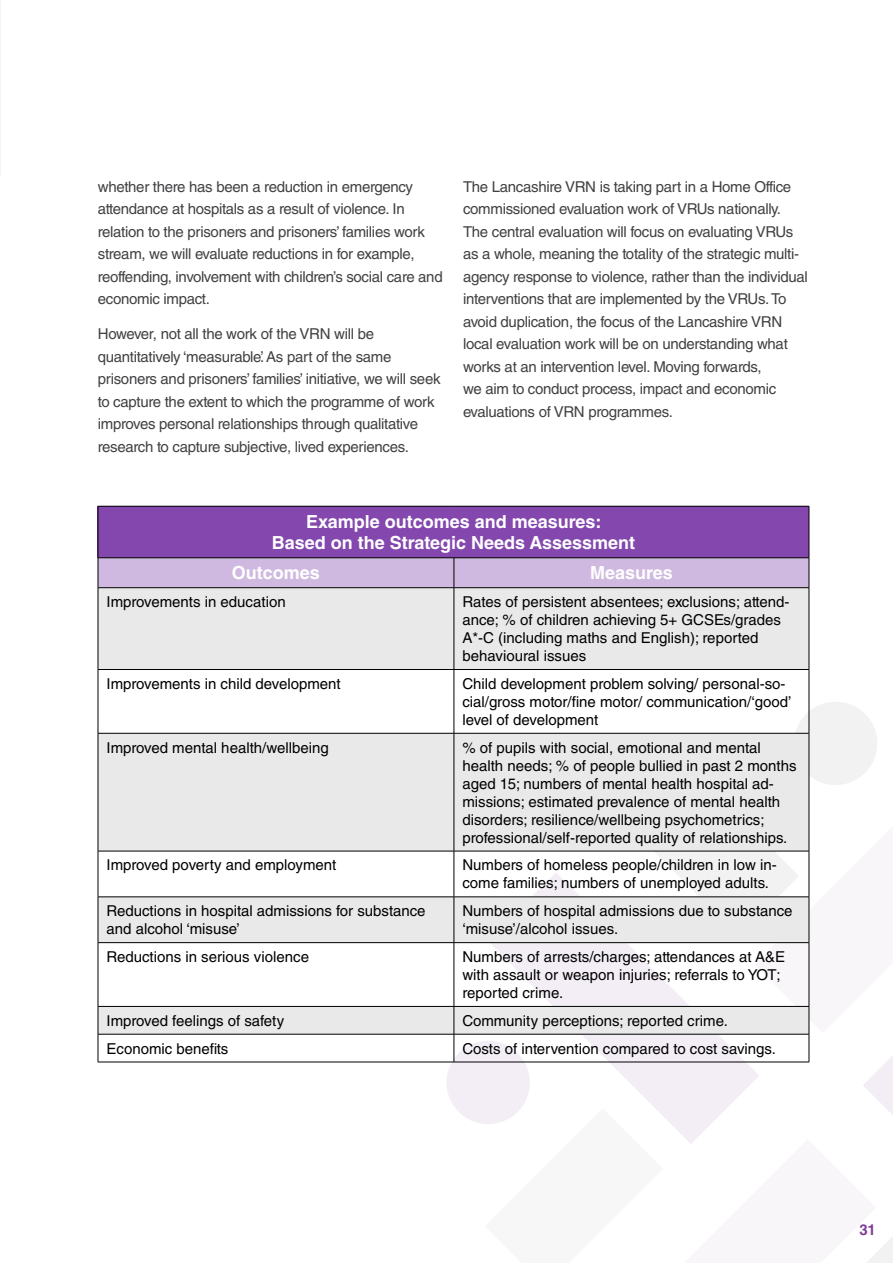
<style>
.page{position:relative;width:893px;height:1263px;background:#fff}
.page>*{position:absolute;margin:0;border:0;box-sizing:border-box;transform-origin:0 0}
.t1{font:700 18px/21.6px "Helvetica LT Std";color:#fff;text-align:center}
.t2{font:15px/18px "Helvetica LT Std";color:#000}
.t3{font:15px/22.5px "Helvetica LT Std";letter-spacing:-.02em;color:#414042}
.t4{font:700 15px "Helvetica LT Std";color:#7f3f98}
</style>
<div class="page">
<div style="left:794px;top:702px;width:83px;height:83px;background:#f2f2f2;border-radius:50%"></div>
<div style="left:446px;top:1041px;width:84px;height:83px;background:#f3eef6;border-radius:50%"></div>
<div style="left:98px;top:506px;width:711px;height:52px;background:#8347ad"></div>
<svg style="left:99px;top:588px;width:710px;height:446px;fill:#e9e9ea"></svg>
<hr style="left:98px;top:506px;width:356px;height:1px;background:#000">
<hr style="left:98px;top:506px;width:1px;height:52px;background:#000">
<hr style="left:454px;top:506px;width:355px;height:1px;background:#000">
<hr style="left:809px;top:506px;width:1px;height:52px;background:#000">
<hr style="left:98px;top:557px;width:356px;height:1px;background:#000">
<hr style="left:454px;top:557px;width:355px;height:1px;background:#000">
<div style="left:98px;top:558px;width:712px;height:30px;background:#d0b9e0"></div>
<hr style="left:98px;top:587px;width:356px;height:1px;background:#000">
<hr style="left:98px;top:588px;width:1px;height:81px;background:#000">
<hr style="left:454px;top:587px;width:355px;height:1px;background:#000">
<hr style="left:454px;top:588px;width:1px;height:81px;background:#000">
<hr style="left:809px;top:588px;width:1px;height:81px;background:#000">
<hr style="left:98px;top:669px;width:356px;height:1px;background:#000">
<hr style="left:98px;top:670px;width:1px;height:63px;background:#000">
<hr style="left:454px;top:669px;width:355px;height:1px;background:#000">
<hr style="left:454px;top:670px;width:1px;height:63px;background:#000">
<hr style="left:809px;top:670px;width:1px;height:63px;background:#000">
<hr style="left:98px;top:851px;width:1px;height:46px;background:#000">
<hr style="left:454px;top:851px;width:1px;height:46px;background:#000">
<hr style="left:98px;top:943px;width:1px;height:63px;background:#000">
<hr style="left:454px;top:943px;width:1px;height:63px;background:#000">
<hr style="left:98px;top:1062px;width:356px;height:1px;background:#000">
<hr style="left:454px;top:1062px;width:355px;height:1px;background:#000">
<hr style="left:98px;top:733px;width:356px;height:1px;background:#000">
<hr style="left:98px;top:733px;width:1px;height:118px;background:#000">
<hr style="left:98px;top:851px;width:356px;height:1px;background:#000">
<hr style="left:454px;top:733px;width:355px;height:1px;background:#000">
<hr style="left:454px;top:733px;width:1px;height:118px;background:#000">
<hr style="left:809px;top:733px;width:1px;height:118px;background:#000">
<hr style="left:454px;top:851px;width:355px;height:1px;background:#000">
<hr style="left:454px;top:896px;width:355px;height:1px;background:#000">
<hr style="left:454px;top:942px;width:355px;height:1px;background:#000">
<hr style="left:98px;top:896px;width:356px;height:1px;background:#000">
<hr style="left:98px;top:897px;width:1px;height:45px;background:#000">
<hr style="left:454px;top:897px;width:1px;height:45px;background:#000">
<hr style="left:98px;top:942px;width:356px;height:1px;background:#000">
<hr style="left:98px;top:1006px;width:356px;height:1px;background:#000">
<svg style="left:98px;top:1006px;width:1px;height:56px"></svg>
<hr style="left:98px;top:1034px;width:356px;height:1px;background:#000">
<hr style="left:454px;top:1006px;width:355px;height:1px;background:#000">
<svg style="left:454px;top:1006px;width:1px;height:56px"></svg>
<svg style="left:485px;top:758px;width:408px;height:505px"></svg>
<hr style="left:454px;top:1034px;width:355px;height:1px;background:#000">
<p class="t3" style="left:98px;top:175px;width:346px">whether there has been a reduction in emergency attendance at hospitals as a result of violence. In relation to the prisoners and prisoners’ families work stream, we will evaluate reductions in for example, reoffending, involvement with children’s social care and economic impact.</p>
<p class="t3" style="left:98px;top:323px;width:344px">However, not all the work of the VRN will be quantitatively ‘measurable’. As part of the same prisoners and prisoners’ families’ initiative, we will seek to capture the extent to which the programme of work improves personal relationships through qualitative research to capture subjective, lived experiences.</p>
<p class="t3" style="left:463px;top:175px;width:346px">The Lancashire VRN is taking part in a Home Office commissioned evaluation work of VRUs nationally.<br>The central evaluation will focus on evaluating VRUs as a whole, meaning the totality of the strategic multi&shy;agency response to violence, rather than the individual interventions that are implemented by the VRUs. To avoid duplication, the focus of the Lancashire VRN local evaluation work will be on understanding what works at an intervention level. Moving forwards,<br>we aim to conduct process, impact and economic evaluations of VRN programmes.</p>
<p class="t1" style="left:272px;top:510px;width:365px">Example outcomes and measures:<br>Based on the Strategic Needs Assessment</p>
<p class="t1" style="left:232px;top:562px;width:90px">Outcomes</p>
<p class="t1" style="left:590px;top:562px;width:84px">Measures</p>
<p class="t2" style="left:106px;top:593px;width:181px">Improvements in education</p>
<p class="t2" style="left:462px;top:593px;width:329px">Rates of persistent absentees; exclusions; attend&shy;ance; % of children achieving 5+ GCSEs/grades A*-C (including maths and English); reported behavioural issues</p>
<p class="t2" style="left:106px;top:674px;width:236px">Improvements in child development</p>
<p class="t2" style="left:462px;top:674px;width:330px">Child development problem solving/ personal-so&shy;cial/gross motor/fine motor/ communication/‘good’ level of development</p>
<p class="t2" style="left:106px;top:738px;width:224px">Improved mental health/wellbeing</p>
<p class="t2" style="left:462px;top:738px;width:336px">% of pupils with social, emotional and mental health needs; % of people bullied in past 2 months aged 15; numbers of mental health hospital ad&shy;missions; estimated prevalence of mental health disorders; resilience/wellbeing psychometrics; professional/self-reported quality of relationships.</p>
<p class="t2" style="left:106px;top:856px;width:231px">Improved poverty and employment</p>
<p class="t2" style="left:462px;top:856px;width:316px">Numbers of homeless people/children in low in&shy;come families; numbers of unemployed adults.</p>
<p class="t2" style="left:106px;top:902px;width:321px">Reductions in hospital admissions for substance and alcohol ‘misuse’</p>
<p class="t2" style="left:462px;top:902px;width:332px">Numbers of hospital admissions due to substance ‘misuse’/alcohol issues.</p>
<p class="t2" style="left:106px;top:948px;width:204px">Reductions in serious violence</p>
<p class="t2" style="left:462px;top:948px;width:324px">Numbers of arrests/charges; attendances at A&amp;E with assault or weapon injuries; referrals to YOT; reported crime.</p>
<p class="t2" style="left:106px;top:1011px;width:179px">Improved feelings of safety</p>
<p class="t2" style="left:462px;top:1011px;width:267px">Community perceptions; reported crime.</p>
<p class="t2" style="left:106px;top:1039px;width:123px">Economic benefits</p>
<p class="t2" style="left:462px;top:1039px;width:315px">Costs of intervention compared to cost savings.</p>
<p class="t4" style="left:860px;top:1221px;width:18px">31</p>
</div>
